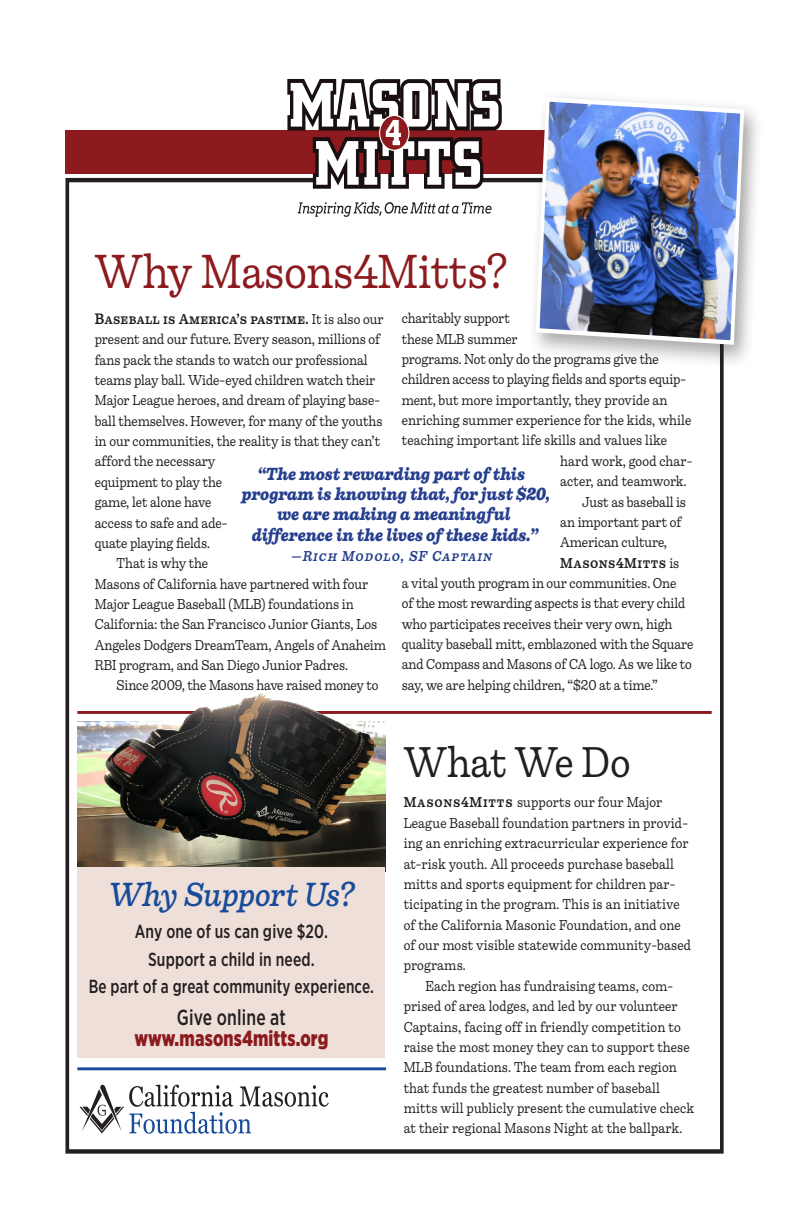
<style>
.page{position:relative;width:792px;height:1224px;background:#fff}
.page>*{position:absolute;margin:0;border:0;box-sizing:border-box;transform-origin:0 0}
.t1{font:43.6px "Firelli";color:#8c1a1e;scale:.84 1}
.t2{font:39.2px "Firelli";color:#231f20;scale:.84 1}
.t3{font:italic 600 30.6px "Firelli";letter-spacing:-.01em;color:#194b9b;scale:.84 1}
.t4{font:900 21.8px "Gotham Narrow";letter-spacing:.01em;color:#8c1a1e;scale:.82 1}
.t5{font:500 21.8px "Gotham Narrow";letter-spacing:.01em;color:#231f20;scale:.82 1}
.t6{font:500 19px/27.6px "Gotham Narrow";letter-spacing:.01em;color:#231f20;text-align:center;scale:.84 1}
.t7{font:italic 900 16px/20.4px "Firelli";letter-spacing:-.01em;color:#253f8e;text-align:center;scale:.84 1}
.t8{font:13px/20.4px "Firelli";color:#231f20;scale:.84 1}
.t9{font:700 13px "Firelli";letter-spacing:.025em;color:#231f20;scale:.84 1}
.t10{font:italic 700 13px "Firelli";letter-spacing:.095em;color:#253f8e;scale:.84 1}
.t11{font:700 13px "Firelli";letter-spacing:.05em;color:#231f20;scale:.84 1}
.s1{font-weight:400}
.s2{font-size:13.8px}
.s3{font-weight:700}
</style>
<div class="page">
<div style="left:65px;top:178px;width:659px;height:975px;border:4px solid #231f20"></div>
<div style="left:65px;top:130px;width:659px;height:43px;background:#8c1a1e"></div>
<svg style="left:298px;top:202px;width:194px;height:15px"></svg>
<div style="left:528px;top:90px;width:235px;height:279px;background:#231f20;opacity:.4"></div>
<img style="left:534px;top:95px;width:212px;height:252px">
<hr style="left:77px;top:711px;width:635px;height:3px;background:#8c1a1e">
<hr style="left:77px;top:1068px;width:309px;height:2px;background:#194b9b">
<svg style="left:80px;top:1084px;width:249px;height:50px"></svg>
<svg style="left:287px;top:79px;width:215px;height:110px"></svg>
<img style="left:77px;top:860px;width:308px;height:7px">
<img style="left:77px;top:722px;width:308px;height:138px">
<img style="left:184px;top:694px;width:155px;height:29px">
<div style="left:77px;top:867px;width:308px;height:191px;background:#eedfd8"></div>
<h1 class="t1" style="left:95px;top:239px;width:493px">Why Masons4Mitts?</h1>
<p class="t8" style="left:402px;top:308px;width:130px">charitably support</p>
<p class="t8" style="left:402px;top:328px;width:139px">these MLB summer</p>
<p class="t8" style="left:402px;top:349px;width:307px">programs. Not only do the programs give the</p>
<p class="t8" style="left:402px;top:369px;width:340px">children access to playing fields and sports equip-</p>
<p class="t8" style="left:402px;top:389px;width:318px">ment, but more importantly, they provide an</p>
<p class="t8" style="left:402px;top:410px;width:346px">enriching summer experience for the kids, while</p>
<p class="t8" style="left:402px;top:430px;width:317px">teaching important life skills and values like</p>
<p class="t8" style="left:560px;top:450px;width:159px">hard work, good char-</p>
<p class="t8" style="left:560px;top:471px;width:152px">acter, and teamwork.</p>
<p class="t8" style="left:582px;top:491px;width:125px">Just as baseball is</p>
<p class="t8" style="left:560px;top:511px;width:146px">an important part of</p>
<p class="t8" style="left:560px;top:532px;width:129px">American culture,</p>
<p class="t11" style="left:560px;top:553px;width:143px">Masons4Mitts <span class="s1">is</span></p>
<p class="t8" style="left:402px;top:573px;width:328px">a vital youth program in our communities. One</p>
<p class="t8" style="left:402px;top:593px;width:339px">of the most rewarding aspects is that every child</p>
<p class="t8" style="left:402px;top:613px;width:324px">who participates receives their very own, high</p>
<p class="t8" style="left:402px;top:634px;width:349px">quality baseball mitt, emblazoned with the Square</p>
<p class="t8" style="left:402px;top:654px;width:347px">and Compass and Masons of CA logo. As we like to</p>
<p class="t8" style="left:402px;top:674px;width:306px">say, we are helping children, “$20 at a time.”</p>
<p class="t9" style="left:95px;top:309px;width:345px"><span class="s2">B</span>aseball is America’s pastime. <span class="s1">It is also our</span></p>
<p class="t8" style="left:95px;top:329px;width:341px">present and our future. Every season, millions of</p>
<p class="t8" style="left:95px;top:349px;width:326px">fans pack the stands to watch our professional</p>
<p class="t8" style="left:95px;top:370px;width:336px">teams play ball. Wide-eyed children watch their</p>
<p class="t8" style="left:95px;top:390px;width:341px">Major League heroes, and dream of playing base-</p>
<p class="t8" style="left:95px;top:410px;width:344px">ball themselves. However, for many of the youths</p>
<p class="t8" style="left:95px;top:431px;width:341px">in our communities, the reality is that they can’t</p>
<p class="t8" style="left:95px;top:451px;width:145px">afford the necessary</p>
<p class="t8" style="left:95px;top:471px;width:153px">equipment to play the</p>
<p class="t8" style="left:95px;top:492px;width:140px">game, let alone have</p>
<p class="t8" style="left:95px;top:512px;width:160px">access to safe and ade-</p>
<p class="t8" style="left:95px;top:532px;width:139px">quate playing fields.</p>
<p class="t8" style="left:117px;top:553px;width:111px">That is why the</p>
<p class="t8" style="left:95px;top:573px;width:327px">Masons of California have partnered with four</p>
<p class="t8" style="left:95px;top:594px;width:310px">Major League Baseball (MLB) foundations in</p>
<p class="t8" style="left:95px;top:614px;width:338px">California: the San Francisco Junior Giants, Los</p>
<p class="t8" style="left:95px;top:634px;width:348px">Angeles Dodgers DreamTeam, Angels of Anaheim</p>
<p class="t8" style="left:95px;top:655px;width:303px">RBI program, and San Diego Junior Padres.</p>
<p class="t8" style="left:117px;top:675px;width:313px">Since 2009, the Masons have raised money to</p>
<p class="t7" style="left:241px;top:464px;width:369px">“The most rewarding part of this program is knowing that, for just $20, we are making a meaningful difference in the lives of these kids.”</p>
<p class="t10" style="left:291px;top:546px;width:241px">—Rich Modolo, SF Captain</p>
<h3 class="t3" style="left:108px;top:872px;width:294px">Why Support Us?</h3>
<h3 class="t6" style="left:89px;top:917px;width:341px">Any one of us can give $20.<br>Support a child in need.<br>Be part of a great community experience.</h3>
<h3 class="t5" style="left:177px;top:1004px;width:134px">Give online at</h3>
<h3 class="t4" style="left:134px;top:1023px;width:238px">www.masons4mitts.org</h3>
<h2 class="t2" style="left:404px;top:733px;width:271px">What We Do</h2>
<p class="t8" style="left:404px;top:792px;width:344px"><span class="s3">Masons4Mitts</span> supports our four Major League Baseball foundation partners in provid&shy;ing an enriching extracurricular experience for at-risk youth. All proceeds purchase baseball mitts and sports equipment for children par&shy;ticipating in the program. This is an initiative of the California Masonic Foundation, and one of our most visible statewide community-based programs.</p>
<p class="t8" style="left:404px;top:975px;width:347px;text-indent:22px">Each region has fundraising teams, com&shy;prised of area lodges, and led by our volunteer Captains, facing off in friendly competition to raise the most money they can to support these MLB foundations. The team from each region that funds the greatest number of baseball mitts will publicly present the cumulative check at their regional Masons Night at the ballpark.</p>
</div>
